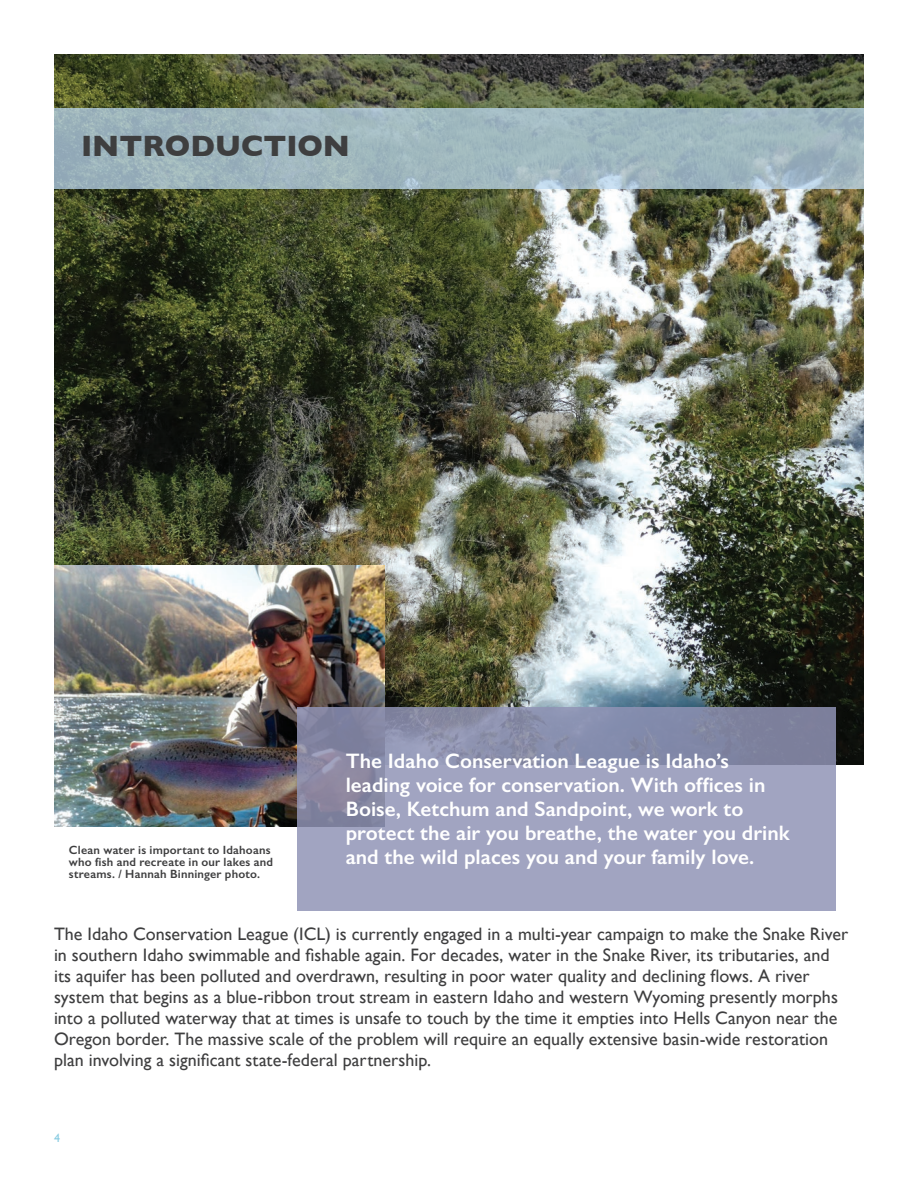
<style>
.page{position:relative;width:918px;height:1188px;background:#fff}
.page>*{position:absolute;margin:0;border:0;box-sizing:border-box;transform-origin:0 0}
.t1{font:700 30px "Gill Sans";color:#3e3e3f}
.t2{font:600 21px/24px "Gill Sans";color:#fff}
.t3{font:18px/21px "Gill Sans";color:#3e3e3f}
.t4{font:600 12px/12px "Gill Sans";letter-spacing:.02em;color:#3e3e3f}
.t5{font:12px "Gill Sans";color:#87cbe1}
</style>
<div class="page">
<img style="left:54px;top:54px;width:810px;height:711px">
<img style="left:54px;top:566px;width:330px;height:261px">
<svg style="left:297px;top:708px;width:539px;height:203px;background:#979bb8"></svg>
<svg style="left:54px;top:108px;width:810px;height:81px;background:#9fb6bf"></svg>
<p class="t1" style="left:81px;top:122px;width:270px">INTRODUCTION</p>
<p class="t4" style="left:69px;top:843px;width:206px">Clean water is important to Idahoans who fish and recreate in our lakes and streams. / Hannah Binninger photo.</p>
<p class="t2" style="left:346px;top:749px;width:445px">The Idaho Conservation League is Idaho’s leading voice for conservation. With offices in Boise, Ketchum and Sandpoint, we work to protect the air you breathe, the water you drink and the wild places you and your family love.</p>
<p class="t3" style="left:54px;top:923px;width:796px">The Idaho Conservation League (ICL) is currently engaged in a multi-year campaign to make the Snake River in southern Idaho swimmable and fishable again. For decades, water in the Snake River, its tributaries, and its aquifer has been polluted and overdrawn, resulting in poor water quality and declining flows. A river system that begins as a blue-ribbon trout stream in eastern Idaho and western Wyoming presently morphs into a polluted waterway that at times is unsafe to touch by the time it empties into Hells Canyon near the Oregon border. The massive scale of the problem will require an equally extensive basin-wide restoration plan involving a significant state-federal partnership.</p>
<p class="t5" style="left:54px;top:1131px;width:7px">4</p>
</div>
